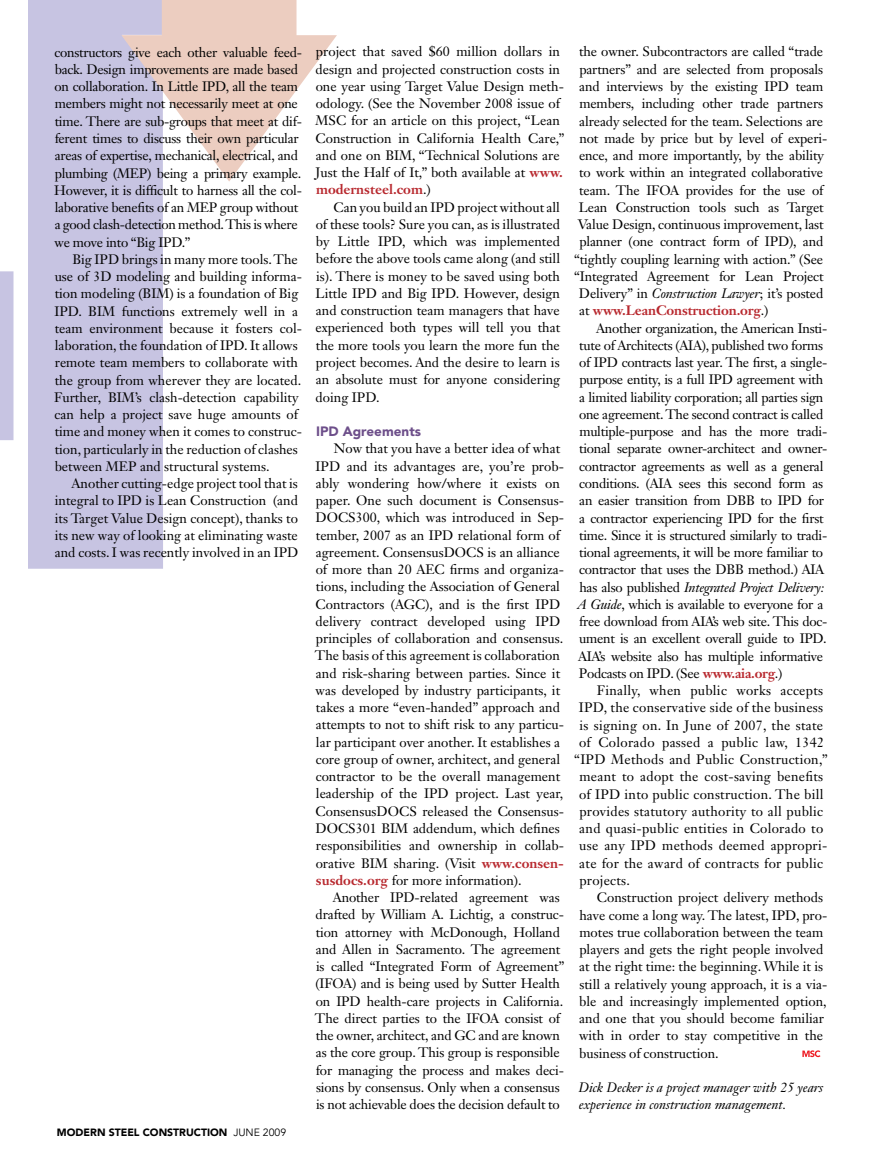
<style>
.page{position:relative;width:878px;height:1175px;background:#fff}
.page>*{position:absolute;margin:0;border:0;box-sizing:border-box;transform-origin:0 0}
.t1{font:13.5px/17.2px "Janson Text LT Std";color:#000}
.t2{font:13.5px/17.2px "Janson Text LT Std";letter-spacing:-.02em;color:#000}
.t3{font:13.5px "Janson Text LT Std";letter-spacing:.02em;color:#000}
.t4{font:italic 13.5px/17.2px "Janson Text LT Std";color:#000}
.t5{font:italic 13.5px "Janson Text LT Std";letter-spacing:-.02em;color:#000}
.t6{font:700 13.5px "Janson Text LT Std";letter-spacing:-.01em;color:#b8292f}
.t7{font:900 13.5px "Avenir LT Std";color:#6d4f8a}
.t8{font:900 10.5px "Avenir LT Std";color:#000}
.s1{font-weight:400}
.s2{font-weight:700;color:#b8292f}
.s3{font-style:italic}
.s4{font-weight:400;color:#000}
.s5{font-style:normal}
</style>
<div class="page">
<div style="left:28px;top:0;width:135px;height:568px;background:#c7c4e2"></div>
<svg style="left:121px;top:0;width:216px;height:182px"></svg>
<svg style="left:802px;top:1050px;width:18px;height:7px"></svg>
<div style="left:0;top:271px;width:14px;height:169px;background:#c7c4e2"></div>
<p class="t2" style="left:54px;top:43px;width:249px">constructors give each other valuable feed&shy;back. Design improvements are made based on collaboration. In Little IPD, all the team members might not necessarily meet at one time. There are sub-groups that meet at dif&shy;ferent times to discuss their own particular areas of expertise, mechanical, electrical, and plumbing (MEP) being a primary example.<br>However, it is difficult to harness all the col&shy;laborative benefits of an MEP group without a good clash-detection method. This is where we move into “Big IPD.”</p>
<p class="t1" style="left:54px;top:250px;width:249px;text-indent:18px">Big IPD brings in many more tools. The use of 3D modeling and building informa&shy;tion modeling (BIM) is a foundation of Big IPD. BIM functions extremely well in a team environment because it fosters col&shy;laboration, the foundation of IPD. It allows remote team members to collaborate with the group from wherever they are located.<br>Further, BIM’s clash-detection capability can help a project save huge amounts of time and money when it comes to construc&shy;tion, particularly in the reduction of clashes between MEP and structural systems.</p>
<p class="t1" style="left:55px;top:475px;width:245px;text-align:justify;text-indent:17px">Another cutting-edge project tool that is integral to IPD is Lean Construction (and its Target Value Design concept), thanks to its new way of looking at eliminating waste and costs. I was recently involved in an IPD</p>
<p class="t8" style="left:57px;top:1125px;width:231px">MODERN STEEL CONSTRUCTION <span class="s1">JUNE 2009</span></p>
<p class="t1" style="left:315px;top:43px;width:250px">project that saved $60 million dollars in design and projected construction costs in one year using Target Value Design meth&shy;odology. (See the November 2008 issue of MSC for an article on this project, “Lean Construction in California Health Care,” and one on BIM, “Technical Solutions are Just the Half of It,” both available at <span class="s2">www. modernsteel.com</span>.)</p>
<p class="t1" style="left:315px;top:198px;width:246px;text-align:justify;text-indent:18px">Can you build an IPD project without all of these tools? Sure you can, as is illustrated by Little IPD, which was implemented before the above tools came along (and still is). There is money to be saved using both Little IPD and Big IPD. However, design and construction team managers that have experienced both types will tell you that the more tools you learn the more fun the project becomes. And the desire to learn is an absolute must for anyone considering doing IPD.</p>
<p class="t7" style="left:316px;top:423px;width:106px">IPD Agreements</p>
<p class="t1" style="left:315px;top:440px;width:250px;text-indent:19px">Now that you have a better idea of what IPD and its advantages are, you’re prob&shy;ably wondering how/where it exists on paper. One such document is Consensus-DOCS300, which was introduced in Sep&shy;tember, 2007 as an IPD relational form of agreement. ConsensusDOCS is an alliance of more than 20 AEC firms and organiza&shy;tions, including the Association of General Contractors (AGC), and is the first IPD delivery contract developed using IPD principles of collaboration and consensus.<br>The basis of this agreement is collaboration and risk-sharing between parties. Since it was developed by industry participants, it takes a more “even-handed” approach and attempts to not to shift risk to any particu&shy;lar participant over another. It establishes a core group of owner, architect, and general contractor to be the overall management leadership of the IPD project. Last year, ConsensusDOCS released the Consensus-DOCS301 BIM addendum, which defines responsibilities and ownership in collab&shy;orative BIM sharing. (Visit <span class="s2">www.consen&shy;susdocs.org</span> for more information).</p>
<p class="t1" style="left:315px;top:888px;width:251px;text-indent:18px">Another IPD-related agreement was drafted by William A. Lichtig, a construc&shy;tion attorney with McDonough, Holland and Allen in Sacramento. The agreement is called “Integrated Form of Agreement” (IFOA) and is being used by Sutter Health on IPD health-care projects in California.<br>The direct parties to the IFOA consist of the owner, architect, and GC and are known as the core group. This group is responsible for managing the process and makes deci&shy;sions by consensus. Only when a consensus is not achievable does the decision default to</p>
<p class="t1" style="left:579px;top:43px;width:245px">the owner. Subcontractors are called “trade</p>
<p class="t1" style="left:579px;top:60px;width:245px">partners” and are selected from proposals</p>
<p class="t1" style="left:579px;top:78px;width:245px">and interviews by the existing IPD team</p>
<p class="t1" style="left:579px;top:95px;width:245px">members, including other trade partners</p>
<p class="t1" style="left:579px;top:112px;width:245px">already selected for the team. Selections are</p>
<p class="t1" style="left:579px;top:129px;width:249px">not made by price but by level of experi-</p>
<p class="t1" style="left:579px;top:147px;width:246px">ence, and more importantly, by the ability</p>
<p class="t1" style="left:579px;top:164px;width:245px">to work within an integrated collaborative</p>
<p class="t1" style="left:579px;top:181px;width:246px">team. The IFOA provides for the use of</p>
<p class="t1" style="left:578px;top:198px;width:246px">Lean Construction tools such as Target</p>
<p class="t1" style="left:577px;top:216px;width:247px">Value Design, continuous improvement, last</p>
<p class="t1" style="left:579px;top:233px;width:245px">planner (one contract form of IPD), and</p>
<p class="t1" style="left:574px;top:250px;width:250px">“tightly coupling learning with action.” (See</p>
<p class="t1" style="left:574px;top:267px;width:251px">“Integrated Agreement for Lean Project</p>
<p class="t1" style="left:579px;top:285px;width:246px">Delivery” in <span class="s3">Construction Lawyer</span>; it’s posted</p>
<p class="t6" style="left:579px;top:302px;width:191px"><span class="s4">at</span> www.LeanConstruction.org<span class="s4">.)</span></p>
<p class="t2" style="left:596px;top:319px;width:233px">Another organization, the American Insti-</p>
<p class="t2" style="left:579px;top:336px;width:245px">tute of Architects (AIA), published two forms</p>
<p class="t2" style="left:579px;top:354px;width:250px">of IPD contracts last year. The first, a single-</p>
<p class="t2" style="left:579px;top:371px;width:245px">purpose entity, is a full IPD agreement with</p>
<p class="t2" style="left:579px;top:388px;width:245px">a limited liability corporation; all parties sign</p>
<p class="t2" style="left:579px;top:405px;width:246px">one agreement. The second contract is called</p>
<p class="t2" style="left:579px;top:423px;width:249px">multiple-purpose and has the more tradi-</p>
<p class="t2" style="left:579px;top:440px;width:249px">tional separate owner-architect and owner-</p>
<p class="t2" style="left:579px;top:457px;width:246px">contractor agreements as well as a general</p>
<p class="t2" style="left:579px;top:474px;width:245px">conditions. (AIA sees this second form as</p>
<p class="t2" style="left:579px;top:492px;width:246px">an easier transition from DBB to IPD for</p>
<p class="t2" style="left:579px;top:509px;width:246px">a contractor experiencing IPD for the first</p>
<p class="t2" style="left:579px;top:526px;width:249px">time. Since it is structured similarly to tradi-</p>
<p class="t2" style="left:579px;top:543px;width:245px">tional agreements, it will be more familiar to</p>
<p class="t2" style="left:579px;top:561px;width:247px">contractor that uses the DBB method.) AIA</p>
<p class="t5" style="left:579px;top:578px;width:246px"><span class="s5">has also published</span> Integrated Project Delivery:</p>
<p class="t2" style="left:577px;top:595px;width:247px"><span class="s3">A Guide</span>, which is available to everyone for a</p>
<p class="t2" style="left:579px;top:612px;width:249px">free download from AIA’s web site. This doc-</p>
<p class="t2" style="left:579px;top:630px;width:249px">ument is an excellent overall guide to IPD.</p>
<p class="t2" style="left:578px;top:647px;width:246px">AIA’s website also has multiple informative</p>
<p class="t2" style="left:579px;top:664px;width:205px">Podcasts on IPD. (See <span class="s2">www.aia.org</span>.)</p>
<p class="t3" style="left:596px;top:682px;width:228px">Finally, when public works accepts</p>
<p class="t3" style="left:579px;top:699px;width:246px">IPD, the conservative side of the business</p>
<p class="t3" style="left:579px;top:716px;width:245px">is signing on. In June of 2007, the state</p>
<p class="t3" style="left:579px;top:733px;width:246px">of Colorado passed a public law, 1342</p>
<p class="t3" style="left:574px;top:751px;width:255px">“IPD Methods and Public Construction,”</p>
<p class="t3" style="left:579px;top:768px;width:245px">meant to adopt the cost-saving benefits</p>
<p class="t3" style="left:579px;top:785px;width:246px">of IPD into public construction. The bill</p>
<p class="t3" style="left:579px;top:802px;width:245px">provides statutory authority to all public</p>
<p class="t3" style="left:579px;top:820px;width:245px">and quasi-public entities in Colorado to</p>
<p class="t3" style="left:579px;top:837px;width:249px">use any IPD methods deemed appropri-</p>
<p class="t3" style="left:579px;top:854px;width:245px">ate for the award of contracts for public</p>
<p class="t3" style="left:579px;top:871px;width:52px">projects.</p>
<p class="t1" style="left:597px;top:888px;width:228px">Construction project delivery methods</p>
<p class="t1" style="left:579px;top:906px;width:249px">have come a long way. The latest, IPD, pro-</p>
<p class="t1" style="left:579px;top:923px;width:245px">motes true collaboration between the team</p>
<p class="t1" style="left:579px;top:940px;width:245px">players and gets the right people involved</p>
<p class="t1" style="left:579px;top:957px;width:245px">at the right time: the beginning. While it is</p>
<p class="t1" style="left:579px;top:975px;width:249px">still a relatively young approach, it is a via-</p>
<p class="t1" style="left:579px;top:992px;width:249px">ble and increasingly implemented option,</p>
<p class="t1" style="left:579px;top:1009px;width:246px">and one that you should become familiar</p>
<p class="t1" style="left:579px;top:1026px;width:246px">with in order to stay competitive in the</p>
<p class="t1" style="left:579px;top:1044px;width:141px">business of construction.</p>
<p class="t4" style="left:578px;top:1078px;width:246px">Dick Decker is a project manager with 25 years experience in construction management.</p>
</div>
